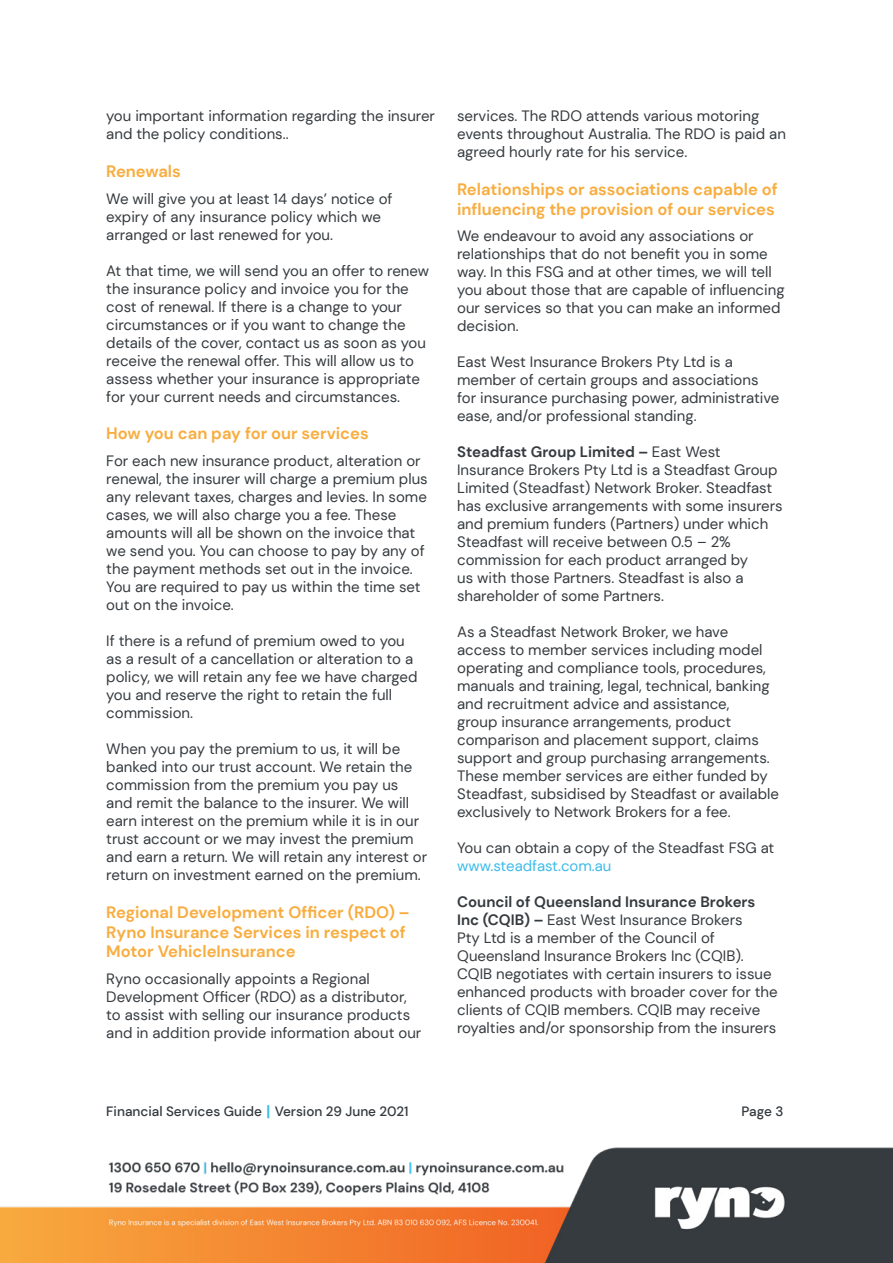
<style>
.page{position:relative;width:893px;height:1263px;background:#fff}
.page>*{position:absolute;margin:0;border:0;box-sizing:border-box;transform-origin:0 0}
.t1{font:700 16.5px/19.8px "DM Sans";color:#f8ad40}
.t2{font:15px/18px "DM Sans";color:#363b3f}
.t3{font:15px "DM Sans";color:#3dbbea}
.t4{font:500 13.5px "DM Sans";color:#363b3f}
.s1{font-weight:700}
.s2{font-family:"Museo 900";font-weight:400;color:#3dbbea}
</style>
<div class="page">
<img style="left:0;top:1147px;width:893px;height:116px">
<p class="t2" style="left:106px;top:107px;width:330px">you important information regarding the insurer and the policy conditions..</p>
<p class="t1" style="left:106px;top:161px;width:76px">Renewals</p>
<p class="t2" style="left:106px;top:189px;width:288px">We will give you at least 14 days’ notice of expiry of any insurance policy which we arranged or last renewed for you.</p>
<p class="t2" style="left:106px;top:261px;width:324px">At that time, we will send you an offer to renew the insurance policy and invoice you for the cost of renewal. If there is a change to your circumstances or if you want to change the details of the cover, contact us as soon as you receive the renewal offer. This will allow us to assess whether your insurance is appropriate for your current needs and circumstances.</p>
<p class="t1" style="left:106px;top:424px;width:264px">How you can pay for our services</p>
<p class="t2" style="left:106px;top:451px;width:323px">For each new insurance product, alteration or renewal, the insurer will charge a premium plus any relevant taxes, charges and levies. In some cases, we will also charge you a fee. These amounts will all be shown on the invoice that we send you. You can choose to pay by any of the payment methods set out in the invoice.<br>You are required to pay us within the time set out on the invoice.</p>
<p class="t2" style="left:106px;top:631px;width:313px">If there is a refund of premium owed to you as a result of a cancellation or alteration to a policy, we will retain any fee we have charged you and reserve the right to retain the full commission.</p>
<p class="t2" style="left:106px;top:739px;width:322px">When you pay the premium to us, it will be banked into our trust account. We retain the commission from the premium you pay us and remit the balance to the insurer. We will earn interest on the premium while it is in our trust account or we may invest the premium and earn a return. We will retain any interest or return on investment earned on the premium.</p>
<p class="t1" style="left:106px;top:902px;width:305px">Regional Development Officer (RDO) –<br>Ryno Insurance Services in respect of<br>Motor VehicleInsurance</p>
<p class="t2" style="left:106px;top:969px;width:317px">Ryno occasionally appoints a Regional Development Officer (RDO) as a distributor, to assist with selling our insurance products and in addition provide information about our</p>
<p class="t2" style="left:457px;top:107px;width:330px">services. The RDO attends various motoring events throughout Australia. The RDO is paid an agreed hourly rate for his service.</p>
<p class="t1" style="left:457px;top:179px;width:322px">Relationships or associations capable of influencing the provision of our services</p>
<p class="t2" style="left:457px;top:227px;width:329px">We endeavour to avoid any associations or relationships that do not benefit you in some way. In this FSG and at other times, we will tell you about those that are capable of influencing our services so that you can make an informed decision.</p>
<p class="t2" style="left:457px;top:353px;width:324px">East West Insurance Brokers Pty Ltd is a member of certain groups and associations for insurance purchasing power, administrative ease, and/or professional standing.</p>
<p class="t2" style="left:457px;top:443px;width:327px"><span class="s1">Steadfast Group Limited –</span> East West Insurance Brokers Pty Ltd is a Steadfast Group Limited (Steadfast) Network Broker. Steadfast has exclusive arrangements with some insurers and premium funders (Partners) under which Steadfast will receive between 0.5 – 2% commission for each product arranged by<br>us with those Partners. Steadfast is also a shareholder of some Partners.</p>
<p class="t2" style="left:457px;top:623px;width:323px">As a Steadfast Network Broker, we have access to member services including model operating and compliance tools, procedures, manuals and training, legal, technical, banking and recruitment advice and assistance,<br>group insurance arrangements, product comparison and placement support, claims support and group purchasing arrangements.<br>These member services are either funded by Steadfast, subsidised by Steadfast or available exclusively to Network Brokers for a fee.</p>
<p class="t2" style="left:457px;top:839px;width:319px">You can obtain a copy of the Steadfast FSG at</p>
<p class="t3" style="left:457px;top:857px;width:156px">www.steadfast.com.au</p>
<p class="t2" style="left:457px;top:893px;width:322px"><span class="s1">Council of Queensland Insurance Brokers Inc (CQIB) –</span> East West Insurance Brokers<br>Pty Ltd is a member of the Council of Queensland Insurance Brokers Inc (CQIB).<br>CQIB negotiates with certain insurers to issue enhanced products with broader cover for the clients of CQIB members. CQIB may receive royalties and/or sponsorship from the insurers</p>
<p class="t4" style="left:106px;top:1103px;width:304px">Financial Services Guide <span class="s2">|</span> Version 29 June 2021</p>
<p class="t4" style="left:742px;top:1102px;width:43px">Page 3</p>
</div>
